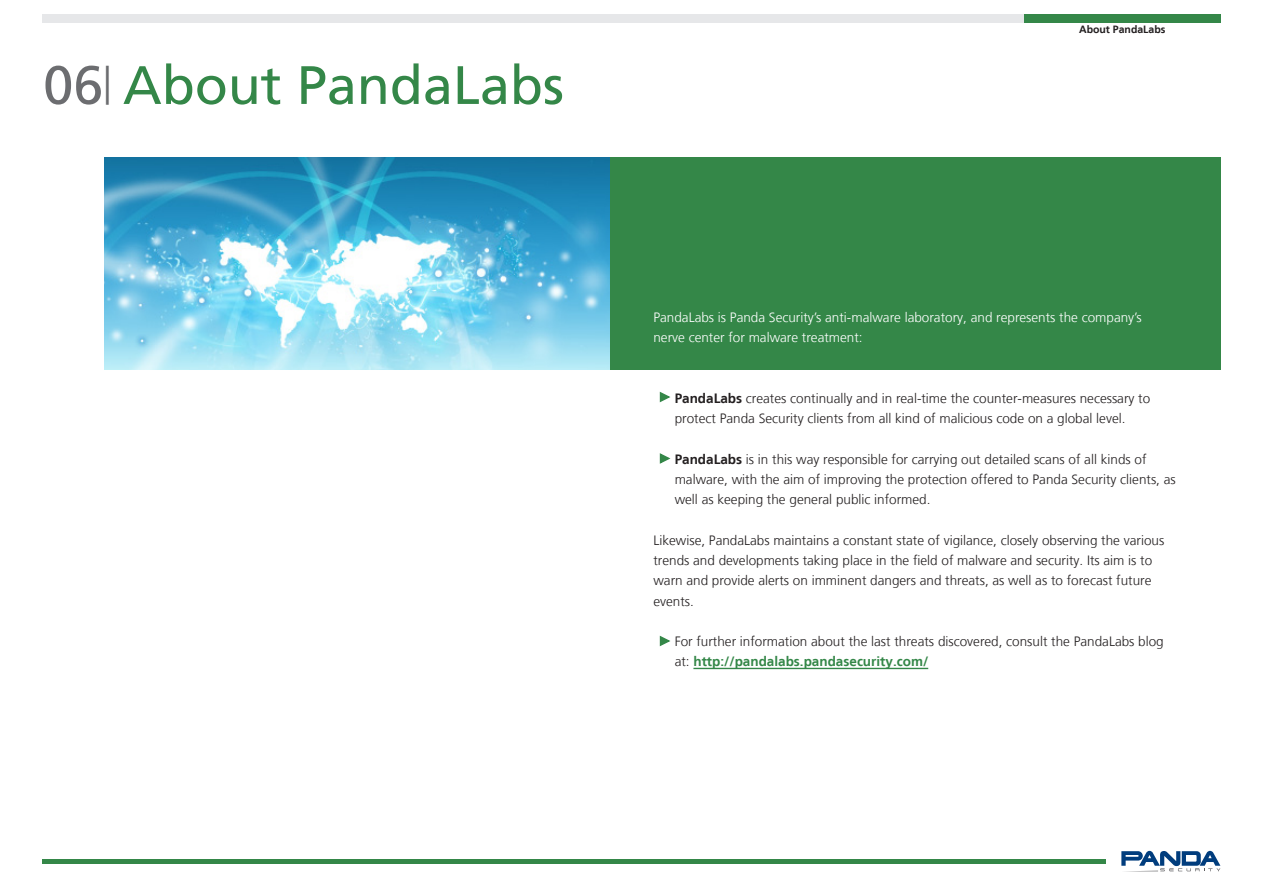
<style>
.page{position:relative;width:1263px;height:893px;background:#fff}
.page>*{position:absolute;margin:0;border:0;box-sizing:border-box;transform-origin:0 0}
.t1{font:54px "Frutiger LT";color:#348748}
.t2{font:300 13.5px/20.2px "Frutiger LT";color:#231f20}
.t3{font:300 13.5px/20.2px "Frutiger LT";color:#fff}
.t4{font:700 10.5px "Frutiger LT";color:#231f20}
.s1{color:#6c6d70}
.s2{font-weight:700}
.s3{font-weight:700;color:#348748}
</style>
<div class="page">
<div style="left:105px;top:157px;width:1115px;height:213px;background:#348748"></div>
<div style="left:43px;top:14px;width:1177px;height:9px;background:#e6e7e9"></div>
<div style="left:1024px;top:14px;width:196px;height:9px;background:#348748"></div>
<img style="left:105px;top:157px;width:505px;height:213px">
<hr style="left:43px;top:859px;width:1063px;height:4px;background:#348748">
<svg style="left:1121px;top:851px;width:99px;height:21px"></svg>
<hr style="left:693px;top:668px;width:235px;height:1px;background:#348748">
<svg style="left:659px;top:392px;width:12px;height:11px"></svg>
<svg style="left:659px;top:453px;width:12px;height:11px"></svg>
<svg style="left:659px;top:636px;width:12px;height:10px"></svg>
<p class="t1" style="left:43px;top:53px;width:522px"><span class="s1">06</span><sup>|</sup> About PandaLabs</p>
<p class="t4" style="left:1079px;top:23px;width:88px">About PandaLabs</p>
<p class="t3" style="left:653px;top:307px;width:490px">PandaLabs is Panda Security’s anti-malware laboratory, and represents the company’s nerve center for malware treatment:</p>
<p class="t2" style="left:675px;top:388px;width:477px"><span class="s2">PandaLabs</span> creates continually and in real-time the counter-measures necessary to protect Panda Security clients from all kind of malicious code on a global level.</p>
<p class="t2" style="left:675px;top:449px;width:503px"><span class="s2">PandaLabs</span> is in this way responsible for carrying out detailed scans of all kinds of malware, with the aim of improving the protection offered to Panda Security clients, as well as keeping the general public informed.</p>
<p class="t2" style="left:653px;top:530px;width:512px">Likewise, PandaLabs maintains a constant state of vigilance, closely observing the various trends and developments taking place in the field of malware and security. Its aim is to warn and provide alerts on imminent dangers and threats, as well as to forecast future events.</p>
<p class="t2" style="left:675px;top:631px;width:491px">For further information about the last threats discovered, consult the PandaLabs blog at: <span class="s3">http://pandalabs.pandasecurity.com/</span></p>
</div>
